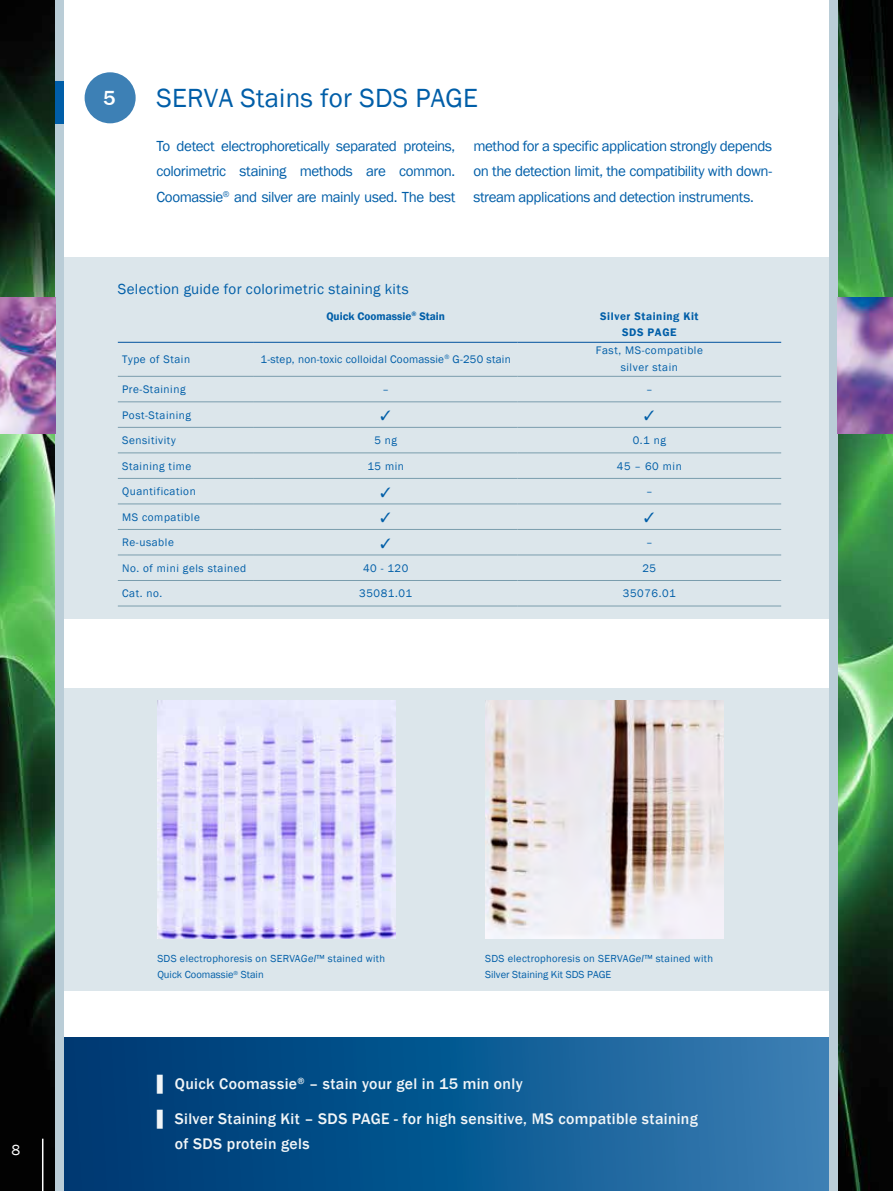
<style>
.page{position:relative;width:893px;height:1191px;background:#fff}
.page>*{position:absolute;margin:0;border:0;box-sizing:border-box;transform-origin:0 0}
.t1{font:27px "Franklin Gothic";letter-spacing:.01em;color:#005ea8}
.t2{font:500 21px "Franklin Gothic";color:#fff}
.t3{font:500 15.75px/34.5px "Franklin Gothic";letter-spacing:.02em;color:#f1f5f7}
.t4{font:15px/25.5px "Franklin Gothic";letter-spacing:-.025em;color:#005ea8;text-align:justify}
.t5{font:15px "Franklin Gothic";letter-spacing:.02em;color:#005ea8}
.t6{font:15px "Franklin Gothic";color:#fff}
.t7{font:11.25px/16.5px "Franklin Gothic";letter-spacing:.05em;color:#005ea8;text-align:center}
.t8{font:11.25px "Franklin Gothic";letter-spacing:.02em;color:#005ea8}
.t9{font:600 11.25px/16.5px "Franklin Gothic";letter-spacing:.05em;color:#005ea8;text-align:center}
.t10{font:600 11.25px "Franklin Gothic";color:#005ea8}
.t11{font:10.5px/16.5px "Franklin Gothic";letter-spacing:.03em;color:#005ea8}
.s1{font-style:italic}
.s2{font-weight:400}
</style>
<div class="page">
<div style="left:61px;top:689px;width:785px;height:302px;background:#dce6eb"></div>
<div style="left:61px;top:257px;width:785px;height:362px;background:#dce6eb"></div>
<img style="left:837px;top:0;width:56px;height:1191px">
<svg style="left:64px;top:1037px;width:765px;height:154px;background:#115991"></svg>
<img style="left:0;top:0;width:55px;height:1191px">
<div style="left:55px;top:0;width:9px;height:1191px;background:#bacdd7"></div>
<div style="left:829px;top:0;width:8px;height:1191px;background:#bacdd7"></div>
<hr style="left:42px;top:1138px;width:1px;height:53px;background:#fff">
<div style="left:55px;top:81px;width:9px;height:42px;background:#005ea8"></div>
<hr style="left:118px;top:342px;width:136px;height:1px;background:#00519e">
<hr style="left:254px;top:342px;width:264px;height:1px;background:#00519e">
<hr style="left:518px;top:342px;width:263px;height:1px;background:#00519e">
<hr style="left:118px;top:376px;width:136px;height:1px;background:#7a9dad">
<hr style="left:254px;top:376px;width:264px;height:1px;background:#7a9dad">
<hr style="left:518px;top:376px;width:263px;height:1px;background:#7a9dad">
<hr style="left:118px;top:401px;width:136px;height:1px;background:#7a9dad">
<hr style="left:254px;top:401px;width:264px;height:1px;background:#7a9dad">
<hr style="left:518px;top:401px;width:263px;height:1px;background:#7a9dad">
<hr style="left:118px;top:427px;width:136px;height:1px;background:#7a9dad">
<hr style="left:254px;top:427px;width:264px;height:1px;background:#7a9dad">
<hr style="left:518px;top:427px;width:263px;height:1px;background:#7a9dad">
<hr style="left:118px;top:452px;width:136px;height:1px;background:#7a9dad">
<hr style="left:254px;top:452px;width:264px;height:1px;background:#7a9dad">
<hr style="left:518px;top:452px;width:263px;height:1px;background:#7a9dad">
<hr style="left:118px;top:478px;width:136px;height:1px;background:#7a9dad">
<hr style="left:254px;top:478px;width:264px;height:1px;background:#7a9dad">
<hr style="left:518px;top:478px;width:263px;height:1px;background:#7a9dad">
<hr style="left:118px;top:503px;width:136px;height:1px;background:#7a9dad">
<hr style="left:254px;top:503px;width:264px;height:1px;background:#7a9dad">
<hr style="left:518px;top:503px;width:263px;height:1px;background:#7a9dad">
<hr style="left:118px;top:529px;width:136px;height:1px;background:#7a9dad">
<hr style="left:254px;top:529px;width:264px;height:1px;background:#7a9dad">
<hr style="left:518px;top:529px;width:263px;height:1px;background:#7a9dad">
<hr style="left:118px;top:554px;width:136px;height:1px;background:#7a9dad">
<hr style="left:254px;top:554px;width:264px;height:1px;background:#7a9dad">
<hr style="left:518px;top:554px;width:263px;height:1px;background:#7a9dad">
<hr style="left:118px;top:580px;width:136px;height:1px;background:#7a9dad">
<hr style="left:254px;top:580px;width:264px;height:1px;background:#7a9dad">
<hr style="left:518px;top:580px;width:263px;height:1px;background:#7a9dad">
<hr style="left:118px;top:605px;width:136px;height:1px;background:#7a9dad">
<hr style="left:254px;top:605px;width:264px;height:1px;background:#7a9dad">
<hr style="left:518px;top:605px;width:263px;height:1px;background:#7a9dad">
<img style="left:157px;top:700px;width:238px;height:239px">
<div style="left:85px;top:72px;width:51px;height:51px;background:#3d80b5;border-radius:50%"></div>
<img style="left:0;top:298px;width:55px;height:135px">
<img style="left:837px;top:298px;width:56px;height:135px">
<img style="left:485px;top:700px;width:238px;height:239px">
<h2 class="t2" style="left:103px;top:85px;width:14px">5</h2>
<h1 class="t1" style="left:156px;top:81px;width:323px">SERVA Stains for SDS PAGE</h1>
<p class="t4" style="left:156px;top:133px;width:300px">To detect electrophoretically separated proteins, colorimetric staining methods are common.<br>Coomassie<sup>®</sup> and silver are mainly used. The best</p>
<p class="t4" style="left:473px;top:133px;width:300px">method for a specific application strongly depends on the detection limit, the compatibility with down&shy;stream applications and detection instruments.</p>
<p class="t5" style="left:118px;top:280px;width:292px">Selection guide for colorimetric staining kits</p>
<p class="t10" style="left:326px;top:309px;width:120px">Quick Coomassie<sup>®</sup> Stain</p>
<p class="t9" style="left:600px;top:308px;width:100px">Silver Staining Kit<br>SDS PAGE</p>
<p class="t7" style="left:122px;top:351px;width:70px">Type of Stain</p>
<p class="t8" style="left:261px;top:352px;width:252px">1-step, non-toxic colloidal Coomassie<sup>®</sup> G-250 stain</p>
<p class="t7" style="left:596px;top:342px;width:109px">Fast, MS-compatible silver stain</p>
<p class="t7" style="left:122px;top:381px;width:65px">Pre-Staining</p>
<p class="t7" style="left:382px;top:381px;width:8px">–</p>
<p class="t7" style="left:646px;top:381px;width:8px">–</p>
<p class="t7" style="left:122px;top:407px;width:71px">Post-Staining</p>
<p class="t7" style="left:122px;top:432px;width:55px">Sensitivity</p>
<p class="t7" style="left:374px;top:432px;width:24px">5 ng</p>
<p class="t7" style="left:633px;top:432px;width:35px">0.1 ng</p>
<p class="t7" style="left:122px;top:458px;width:71px">Staining time</p>
<p class="t7" style="left:367px;top:458px;width:38px">15 min</p>
<p class="t7" style="left:617px;top:458px;width:66px">45 – 60 min</p>
<p class="t7" style="left:122px;top:483px;width:75px">Quantification</p>
<p class="t7" style="left:646px;top:483px;width:8px">–</p>
<p class="t7" style="left:122px;top:509px;width:79px">MS compatible</p>
<p class="t7" style="left:122px;top:534px;width:53px">Re-usable</p>
<p class="t7" style="left:646px;top:534px;width:8px">–</p>
<p class="t7" style="left:122px;top:560px;width:126px">No. of mini gels stained</p>
<p class="t7" style="left:363px;top:560px;width:47px">40 - 120</p>
<p class="t7" style="left:642px;top:560px;width:15px">25</p>
<p class="t7" style="left:122px;top:585px;width:42px">Cat. no.</p>
<p class="t7" style="left:359px;top:585px;width:54px">35081.01</p>
<p class="t7" style="left:623px;top:585px;width:54px">35076.01</p>
<p class="t6" style="left:12px;top:1140px;width:10px">8</p>
<p class="t11" style="left:157px;top:950px;width:229px">SDS electrophoresis on SERVA<span class="s1">Gel</span>™ stained with<br>Quick Coomassie<sup>®</sup> Stain</p>
<p class="t11" style="left:485px;top:950px;width:229px">SDS electrophoresis on SERVA<span class="s1">Gel</span>™ stained with<br>Silver Staining Kit SDS PAGE</p>
<p class="t3" style="left:151px;top:1067px;width:548px"><span class="s2">▐</span> Quick Coomassie<sup>®</sup> – stain your gel in 15 min only<br><span class="s2">▐</span> Silver Staining Kit – SDS PAGE - for high sensitive, MS compatible staining</p>
<p class="t3" style="left:175px;top:1127px;width:136px">of SDS protein gels</p>
</div>
